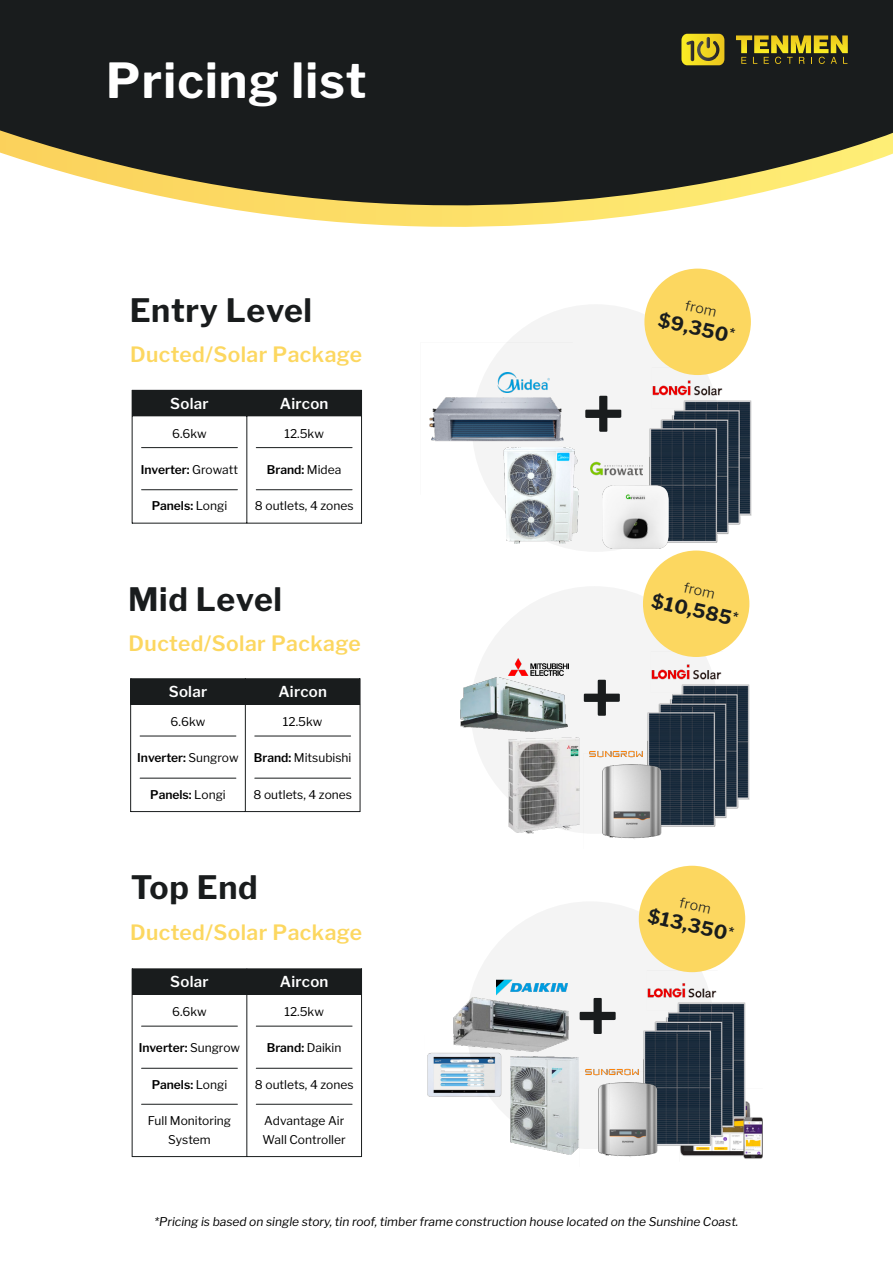
<style>
.page{position:relative;width:893px;height:1263px;background:#fff}
.page>*{position:absolute;margin:0;border:0;box-sizing:border-box;transform-origin:0 0}
.t1{font:700 73.95px "Libre Franklin";color:#191c1d}
.t2{font:700 48px "Libre Franklin";letter-spacing:.025em;color:#fff}
.t3{font:700 32.1px "Libre Franklin";letter-spacing:.02em;color:#191c1d}
.t4{font:600 21px "Libre Franklin";letter-spacing:.02em;color:#fcd760}
.t5{font:700 19.05px "Libre Franklin";color:#191c1d}
.t6{font:600 15px "Libre Franklin";letter-spacing:.02em;color:#fff}
.t7{font:300 13.95px "Libre Franklin";color:#191c1d}
.t8{font:12px/18.5px "Libre Franklin";color:#000;text-align:center}
.t9{font:600 12px "Libre Franklin";color:#000}
.t10{font:italic 12px "Libre Franklin";color:#000}
.s1{font-weight:400}
.s2{font-weight:600}
</style>
<div class="page">
<div style="left:472px;top:304px;width:248px;height:248px;background:#f4f4f4;border-radius:50%"></div>
<img style="left:505px;top:449px;width:73px;height:94px">
<img style="left:652px;top:389px;width:71px;height:7px">
<img style="left:649px;top:400px;width:103px;height:149px">
<img style="left:590px;top:461px;width:53px;height:15px">
<img style="left:603px;top:486px;width:66px;height:62px">
<img style="left:429px;top:389px;width:144px;height:106px">
<div style="left:132px;top:390px;width:230px;height:26px;background:#191c1d"></div>
<hr style="left:132px;top:390px;width:1px;height:133px;background:#191c1d">
<hr style="left:361px;top:390px;width:1px;height:133px;background:#191c1d">
<hr style="left:246px;top:390px;width:1px;height:133px;background:#191c1d">
<hr style="left:132px;top:523px;width:230px;height:1px;background:#191c1d">
<hr style="left:142px;top:447px;width:95px;height:1px;background:#191c1d">
<hr style="left:256px;top:447px;width:96px;height:1px;background:#191c1d">
<hr style="left:142px;top:489px;width:95px;height:1px;background:#191c1d">
<hr style="left:256px;top:489px;width:96px;height:1px;background:#191c1d">
<div style="left:470px;top:586px;width:248px;height:248px;background:#f4f4f4;border-radius:50%"></div>
<img style="left:651px;top:652px;width:71px;height:28px">
<img style="left:648px;top:684px;width:102px;height:143px">
<div style="left:643px;top:550px;width:106px;height:107px;background:#fcd760;border-radius:50%"></div>
<img style="left:602px;top:753px;width:76px;height:86px">
<img style="left:589px;top:750px;width:55px;height:18px">
<img style="left:508px;top:658px;width:60px;height:18px">
<img style="left:508px;top:738px;width:71px;height:95px">
<img style="left:460px;top:677px;width:108px;height:54px">
<div style="left:131px;top:679px;width:229px;height:25px;background:#191c1d"></div>
<hr style="left:130px;top:678px;width:1px;height:134px;background:#191c1d">
<hr style="left:360px;top:678px;width:1px;height:134px;background:#191c1d">
<hr style="left:245px;top:679px;width:1px;height:132px;background:#191c1d">
<hr style="left:131px;top:678px;width:229px;height:1px;background:#191c1d">
<hr style="left:131px;top:704px;width:229px;height:1px;background:#191c1d">
<hr style="left:131px;top:811px;width:229px;height:1px;background:#191c1d">
<hr style="left:140px;top:736px;width:96px;height:1px;background:#191c1d">
<hr style="left:255px;top:736px;width:96px;height:1px;background:#191c1d">
<hr style="left:140px;top:778px;width:96px;height:1px;background:#191c1d">
<hr style="left:255px;top:778px;width:96px;height:1px;background:#191c1d">
<img style="left:511px;top:1121px;width:67px;height:33px">
<img style="left:427px;top:1052px;width:61px;height:44px">
<img style="left:681px;top:1117px;width:82px;height:42px">
<div style="left:466px;top:901px;width:248px;height:248px;background:#000;border-radius:50%;opacity:.05"></div>
<img style="left:453px;top:997px;width:115px;height:54px">
<img style="left:646px;top:970px;width:71px;height:28px">
<img style="left:643px;top:998px;width:114px;height:156px">
<div style="left:639px;top:866px;width:106px;height:106px;background:#fcd760;border-radius:50%"></div>
<img style="left:580px;top:1072px;width:94px;height:85px">
<img style="left:584px;top:1058px;width:56px;height:28px">
<div style="left:132px;top:969px;width:230px;height:25px;background:#191c1d"></div>
<hr style="left:132px;top:968px;width:1px;height:189px;background:#191c1d">
<hr style="left:361px;top:968px;width:1px;height:189px;background:#191c1d">
<hr style="left:246px;top:969px;width:1px;height:187px;background:#191c1d">
<hr style="left:132px;top:968px;width:230px;height:1px;background:#191c1d">
<hr style="left:132px;top:994px;width:230px;height:1px;background:#191c1d">
<hr style="left:132px;top:1156px;width:230px;height:1px;background:#191c1d">
<hr style="left:142px;top:1026px;width:95px;height:1px;background:#191c1d">
<hr style="left:256px;top:1026px;width:96px;height:1px;background:#191c1d">
<hr style="left:142px;top:1068px;width:95px;height:1px;background:#191c1d">
<hr style="left:142px;top:1104px;width:95px;height:1px;background:#191c1d">
<hr style="left:256px;top:1068px;width:96px;height:1px;background:#191c1d">
<hr style="left:256px;top:1104px;width:96px;height:1px;background:#191c1d">
<svg style="left:0;top:0;width:893px;height:367px"></svg>
<svg style="left:681px;top:34px;width:43px;height:31px"></svg>
<svg style="left:686px;top:37px;width:33px;height:25px"></svg>
<svg style="left:736px;top:35px;width:112px;height:29px;background:#7a6f1e"></svg>
<h2 class="t2" style="left:106px;top:52px;width:262px">Pricing list</h2>
<h3 class="t3" style="left:130px;top:291px;width:184px">Entry Level</h3>
<h3 class="t4" style="left:130px;top:342px;width:234px">Ducted/Solar Package</h3>
<p class="t6" style="left:170px;top:394px;width:40px">Solar</p>
<p class="t6" style="left:280px;top:394px;width:50px">Aircon</p>
<p class="t8" style="left:172px;top:424px;width:36px">6.6kw</p>
<p class="t9" style="left:141px;top:462px;width:99px">Inverter: <span class="s1">Growatt</span></p>
<p class="t9" style="left:152px;top:499px;width:77px">Panels: <span class="s1">Longi</span></p>
<p class="t8" style="left:284px;top:424px;width:41px">12.5kw</p>
<p class="t9" style="left:267px;top:462px;width:76px">Brand: <span class="s1">Midea</span></p>
<p class="t8" style="left:255px;top:497px;width:100px">8 outlets, 4 zones</p>
<h3 class="t3" style="left:128px;top:580px;width:155px">Mid Level</h3>
<h3 class="t4" style="left:129px;top:630px;width:234px">Ducted/Solar Package</h3>
<p class="t6" style="left:169px;top:682px;width:40px">Solar</p>
<p class="t6" style="left:278px;top:682px;width:50px">Aircon</p>
<p class="t8" style="left:171px;top:712px;width:36px">6.6kw</p>
<p class="t9" style="left:137px;top:751px;width:103px">Inverter: <span class="s1">Sungrow</span></p>
<p class="t9" style="left:150px;top:787px;width:77px">Panels: <span class="s1">Longi</span></p>
<p class="t8" style="left:283px;top:712px;width:41px">12.5kw</p>
<p class="t8" style="left:254px;top:749px;width:99px"><span class="s2">Brand:</span> Mitsubishi</p>
<p class="t8" style="left:253px;top:785px;width:100px">8 outlets, 4 zones</p>
<h3 class="t3" style="left:131px;top:868px;width:128px">Top End</h3>
<h3 class="t4" style="left:130px;top:920px;width:234px">Ducted/Solar Package</h3>
<p class="t6" style="left:170px;top:973px;width:40px">Solar</p>
<p class="t6" style="left:280px;top:973px;width:50px">Aircon</p>
<p class="t8" style="left:172px;top:1002px;width:36px">6.6kw</p>
<p class="t9" style="left:139px;top:1041px;width:103px">Inverter: <span class="s1">Sungrow</span></p>
<p class="t9" style="left:152px;top:1077px;width:77px">Panels: <span class="s1">Longi</span></p>
<p class="t8" style="left:148px;top:1112px;width:85px">Full Monitoring<br>System</p>
<p class="t8" style="left:284px;top:1002px;width:41px">12.5kw</p>
<p class="t9" style="left:267px;top:1041px;width:76px">Brand: <span class="s1">Daikin</span></p>
<p class="t8" style="left:255px;top:1075px;width:100px">8 outlets, 4 zones</p>
<p class="t8" style="left:263px;top:1112px;width:85px;text-align:left">Advantage Air<br>Wall Controller</p>
<h1 class="t1" style="left:582px;top:370px;width:45px">+</h1>
<p class="t7" style="left:687px;top:297px;width:33px;rotate:13deg">from</p>
<h3 class="t5" style="left:661px;top:308px;width:79px;rotate:13deg">$9,350<sup>*</sup></h3>
<h1 class="t1" style="left:580px;top:654px;width:45px">+</h1>
<p class="t7" style="left:686px;top:578px;width:33px;rotate:13deg">from</p>
<h3 class="t5" style="left:655px;top:589px;width:89px;rotate:13deg">$10,585<sup>*</sup></h3>
<h1 class="t1" style="left:576px;top:972px;width:45px">+</h1>
<p class="t7" style="left:682px;top:894px;width:33px;rotate:13deg">from</p>
<h3 class="t5" style="left:651px;top:904px;width:89px;rotate:13deg">$13,350<sup>*</sup></h3>
<p class="t10" style="left:155px;top:1214px;width:585px">*Pricing is based on single story, tin roof, timber frame construction house located on the Sunshine Coast.</p>
</div>
